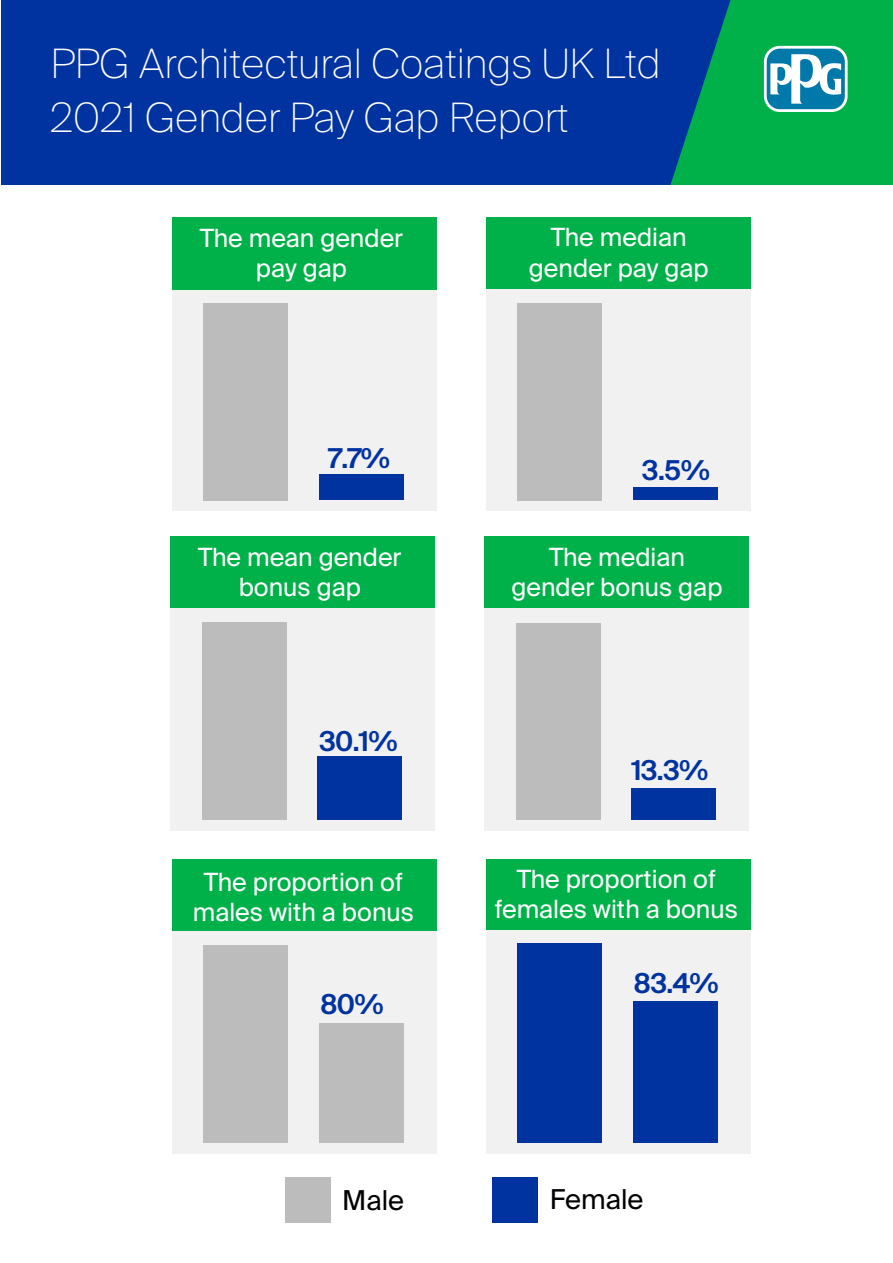
<style>
.page{position:relative;width:893px;height:1263px;background:#fff}
.page>*{position:absolute;margin:0;border:0;box-sizing:border-box;transform-origin:0 0}
.t1{font:100 40.5px/53.4px "Suisse Intl";color:#fff}
.t2{font:600 27.45px "Suisse Intl";letter-spacing:-.025em;color:#0033a0}
.t3{font:27.45px "Suisse Intl";color:#000}
.t4{font:25.05px/30.2px "Suisse Intl";color:#fff;text-align:center}
</style>
<div class="page">
<div style="left:2px;top:0;width:891px;height:185px;background:#0033a0"></div>
<div style="left:172px;top:256px;width:265px;height:255px;background:#f1f1f1"></div>
<div style="left:172px;top:217px;width:265px;height:72px;background:#00b149"></div>
<div style="left:204px;top:303px;width:84px;height:197px;background:#bcbcbc"></div>
<div style="left:319px;top:475px;width:84px;height:25px;background:#0033a0"></div>
<div style="left:486px;top:256px;width:265px;height:255px;background:#f1f1f1"></div>
<div style="left:486px;top:217px;width:265px;height:71px;background:#00b149"></div>
<div style="left:518px;top:303px;width:84px;height:197px;background:#bcbcbc"></div>
<div style="left:633px;top:487px;width:84px;height:13px;background:#0033a0"></div>
<div style="left:170px;top:575px;width:265px;height:255px;background:#f1f1f1"></div>
<div style="left:170px;top:537px;width:265px;height:71px;background:#00b149"></div>
<div style="left:202px;top:622px;width:84px;height:198px;background:#bcbcbc"></div>
<div style="left:317px;top:756px;width:85px;height:64px;background:#0033a0"></div>
<div style="left:484px;top:575px;width:265px;height:255px;background:#f1f1f1"></div>
<div style="left:484px;top:537px;width:265px;height:71px;background:#00b149"></div>
<div style="left:516px;top:623px;width:84px;height:197px;background:#bcbcbc"></div>
<div style="left:631px;top:788px;width:84px;height:32px;background:#0033a0"></div>
<div style="left:172px;top:898px;width:265px;height:255px;background:#f1f1f1"></div>
<div style="left:172px;top:860px;width:265px;height:71px;background:#00b149"></div>
<div style="left:204px;top:945px;width:84px;height:198px;background:#bcbcbc"></div>
<div style="left:319px;top:1023px;width:84px;height:120px;background:#bcbcbc"></div>
<div style="left:486px;top:898px;width:265px;height:255px;background:#f1f1f1"></div>
<div style="left:486px;top:860px;width:265px;height:70px;background:#00b149"></div>
<div style="left:518px;top:943px;width:84px;height:200px;background:#0033a0"></div>
<div style="left:633px;top:1001px;width:84px;height:142px;background:#0033a0"></div>
<div style="left:285px;top:1178px;width:45px;height:45px;background:#bcbcbc"></div>
<div style="left:492px;top:1178px;width:46px;height:45px;background:#0033a0"></div>
<svg style="left:670px;top:0;width:223px;height:185px;background:#0e9f66"></svg>
<h1 class="t1" style="left:50px;top:37px;width:612px">PPG Architectural Coatings UK Ltd<br>2021 Gender Pay Gap Report</h1>
<p class="t4" style="left:200px;top:224px;width:205px">The mean gender pay gap</p>
<p class="t4" style="left:529px;top:223px;width:181px">The median gender pay gap</p>
<p class="t2" style="left:328px;top:442px;width:63px">7.7%</p>
<p class="t4" style="left:198px;top:542px;width:205px">The mean gender bonus gap</p>
<p class="t2" style="left:319px;top:725px;width:80px">30.1%</p>
<p class="t2" style="left:642px;top:455px;width:69px">3.5%</p>
<p class="t4" style="left:511px;top:542px;width:212px">The median gender bonus gap</p>
<p class="t2" style="left:631px;top:754px;width:79px">13.3%</p>
<p class="t4" style="left:193px;top:867px;width:223px">The proportion of males with a bonus</p>
<p class="t4" style="left:495px;top:864px;width:245px">The proportion of females with a bonus</p>
<p class="t2" style="left:320px;top:988px;width:65px">80%</p>
<p class="t2" style="left:634px;top:967px;width:87px">83.4%</p>
<p class="t3" style="left:342px;top:1184px;width:63px">Male</p>
<p class="t3" style="left:550px;top:1183px;width:95px">Female</p>
</div>
